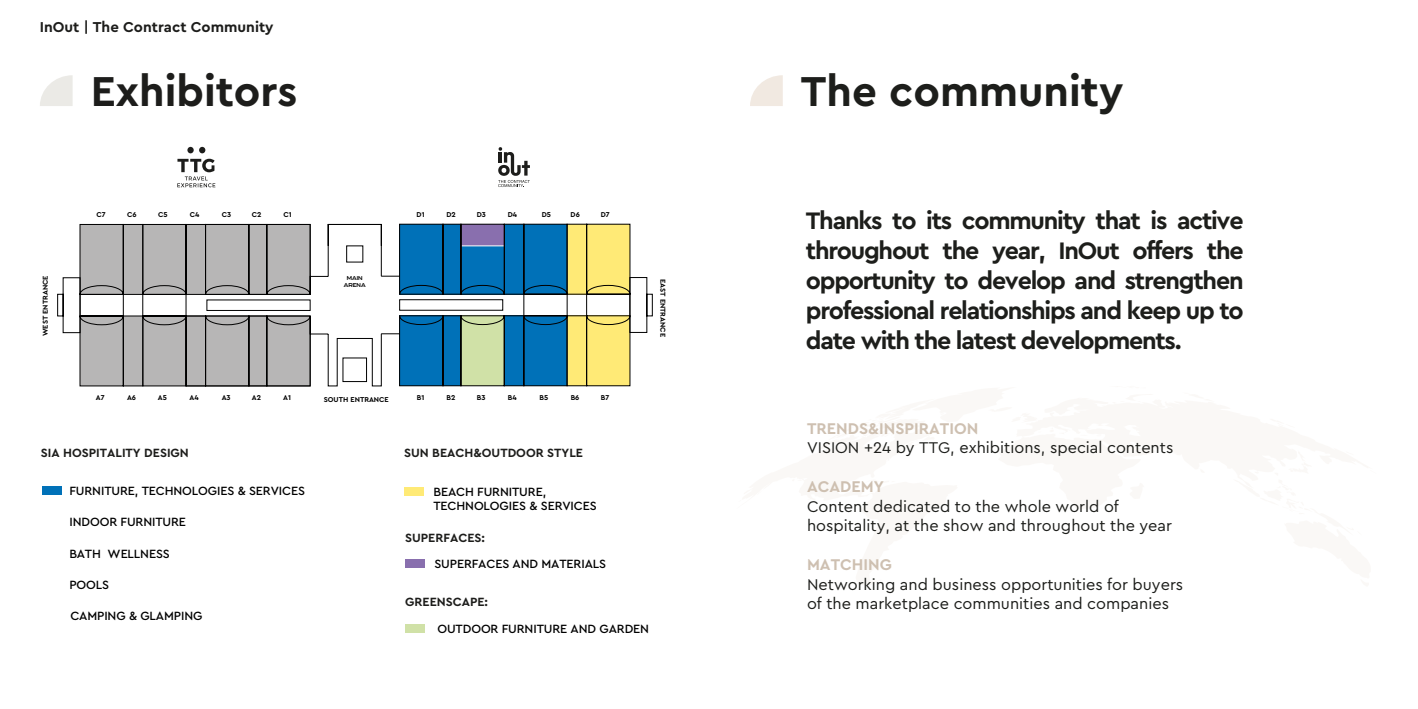
<style>
.page{position:relative;width:1418px;height:709px;background:#fff}
.page>*{position:absolute;margin:0;border:0;box-sizing:border-box;transform-origin:0 0}
.t1{font:700 43.75px "Cera Pro";color:#1d1e1b}
.t2{font:700 43.75px "Cera Pro";color:#1d1d1b}
.t3{font:700 25px/30px "Cera Pro";letter-spacing:-.05em;color:#1d1e1b;text-align:justify}
.t4{font:16.25px/19.5px "Cera Pro";color:#1d1e1b}
.t5{font:700 16.25px "Cera Pro";color:#cec0b1}
.t6{font:700 15px "Cera Pro";color:#1d1d1b}
.t7{font:500 12.5px/14px "Cera Pro";letter-spacing:-.01em;color:#000}
.t8{font:700 12.5px "Cera Pro";color:#1d1d1b}
.t9{font:700 7.38px "Cera Pro";color:#000}
.t10{font:700 5.5px/6.6px "Kallisto";color:#000;text-align:center}
</style>
<div class="page">
<svg style="left:750px;top:75px;width:32px;height:31px"></svg>
<svg style="left:40px;top:75px;width:33px;height:31px"></svg>
<div style="left:404px;top:487px;width:19px;height:8px;background:#ffea76"></div>
<div style="left:43px;top:486px;width:19px;height:9px;background:#0071b8"></div>
<svg style="left:57px;top:224px;width:595px;height:162px"></svg>
<svg style="left:498px;top:147px;width:32px;height:40px"></svg>
<div style="left:187px;top:147px;width:7px;height:6px;background:#1d1d1b;border-radius:50%"></div>
<svg style="left:199px;top:147px;width:6px;height:6px"></svg>
<svg style="left:177px;top:159px;width:38px;height:28px"></svg>
<div style="left:405px;top:559px;width:19px;height:9px;background:#896fae"></div>
<div style="left:406px;top:624px;width:19px;height:9px;background:#d0e1a7"></div>
<p class="t6" style="left:40px;top:17px;width:235px">InOut | The Contract Community</p>
<h1 class="t2" style="left:91px;top:62px;width:208px">Exhibitors</h1>
<p class="t9" style="left:97px;top:209px;width:11px">C7</p>
<p class="t9" style="left:127px;top:209px;width:11px">C6</p>
<p class="t9" style="left:158px;top:209px;width:11px">C5</p>
<p class="t9" style="left:190px;top:209px;width:11px">C4</p>
<p class="t9" style="left:222px;top:209px;width:11px">C3</p>
<p class="t9" style="left:252px;top:209px;width:11px">C2</p>
<p class="t9" style="left:283px;top:209px;width:10px">C1</p>
<p class="t9" style="left:416px;top:209px;width:10px">D1</p>
<p class="t9" style="left:446px;top:209px;width:11px">D2</p>
<p class="t9" style="left:477px;top:209px;width:11px">D3</p>
<p class="t9" style="left:508px;top:209px;width:11px">D4</p>
<p class="t9" style="left:542px;top:209px;width:11px">D5</p>
<p class="t9" style="left:570px;top:209px;width:11px">D6</p>
<p class="t9" style="left:601px;top:209px;width:10px">D7</p>
<p class="t9" style="left:40px;top:336px;width:62px;rotate:-90deg">WEST ENTRANCE</p>
<p class="t9" style="left:668px;top:279px;width:59px;rotate:90deg">EAST ENTRANCE</p>
<p class="t10" style="left:344px;top:274px;width:23px">MAIN<br>ARENA</p>
<p class="t9" style="left:96px;top:392px;width:10px">A7</p>
<p class="t9" style="left:127px;top:392px;width:11px">A6</p>
<p class="t9" style="left:158px;top:392px;width:11px">A5</p>
<p class="t9" style="left:189px;top:392px;width:11px">A4</p>
<p class="t9" style="left:222px;top:392px;width:10px">A3</p>
<p class="t9" style="left:252px;top:392px;width:11px">A2</p>
<p class="t9" style="left:283px;top:392px;width:9px">A1</p>
<p class="t9" style="left:324px;top:395px;width:67px">SOUTH ENTRANCE</p>
<p class="t9" style="left:417px;top:392px;width:9px">B1</p>
<p class="t9" style="left:446px;top:392px;width:10px">B2</p>
<p class="t9" style="left:477px;top:392px;width:10px">B3</p>
<p class="t9" style="left:508px;top:392px;width:10px">B4</p>
<p class="t9" style="left:539px;top:392px;width:10px">B5</p>
<p class="t9" style="left:570px;top:392px;width:10px">B6</p>
<p class="t9" style="left:601px;top:392px;width:10px">B7</p>
<p class="t8" style="left:41px;top:444px;width:149px">SIA HOSPITALITY DESIGN</p>
<p class="t8" style="left:404px;top:444px;width:180px">SUN BEACH&amp;OUTDOOR STYLE</p>
<p class="t7" style="left:69px;top:483px;width:237px">FURNITURE, TECHNOLOGIES &amp; SERVICES</p>
<p class="t7" style="left:69px;top:514px;width:118px">INDOOR FURNITURE</p>
<p class="t7" style="left:433px;top:484px;width:165px">BEACH FURNITURE,<br>TECHNOLOGIES &amp; SERVICES</p>
<p class="t7" style="left:69px;top:546px;width:102px">BATH WELLNESS</p>
<p class="t7" style="left:69px;top:577px;width:41px">POOLS</p>
<p class="t7" style="left:70px;top:608px;width:134px">CAMPING &amp; GLAMPING</p>
<p class="t8" style="left:405px;top:529px;width:81px">SUPERFACES:</p>
<p class="t7" style="left:434px;top:556px;width:173px">SUPERFACES AND MATERIALS</p>
<p class="t8" style="left:405px;top:593px;width:84px">GREENSCAPE:</p>
<p class="t7" style="left:437px;top:621px;width:213px">OUTDOOR FURNITURE AND GARDEN</p>
<h1 class="t1" style="left:801px;top:62px;width:324px">The community</h1>
<h2 class="t3" style="left:806px;top:204px;width:439px">Thanks to its community that is active throughout the year, InOut offers the opportunity to develop and strengthen professional relationships and keep up to date with the latest developments.</h2>
<p class="t5" style="left:807px;top:417px;width:173px">TRENDS&amp;INSPIRATION</p>
<p class="t4" style="left:807px;top:437px;width:368px">VISION +24 by TTG, exhibitions, special contents</p>
<p class="t5" style="left:807px;top:476px;width:78px">ACADEMY</p>
<p class="t4" style="left:807px;top:495px;width:366px">Content dedicated to the whole world of hospitality, at the show and throughout the year</p>
<p class="t5" style="left:807px;top:554px;width:86px">MATCHING</p>
<p class="t4" style="left:807px;top:573px;width:378px">Networking and business opportunities for buyers of the marketplace communities and companies</p>
</div>
